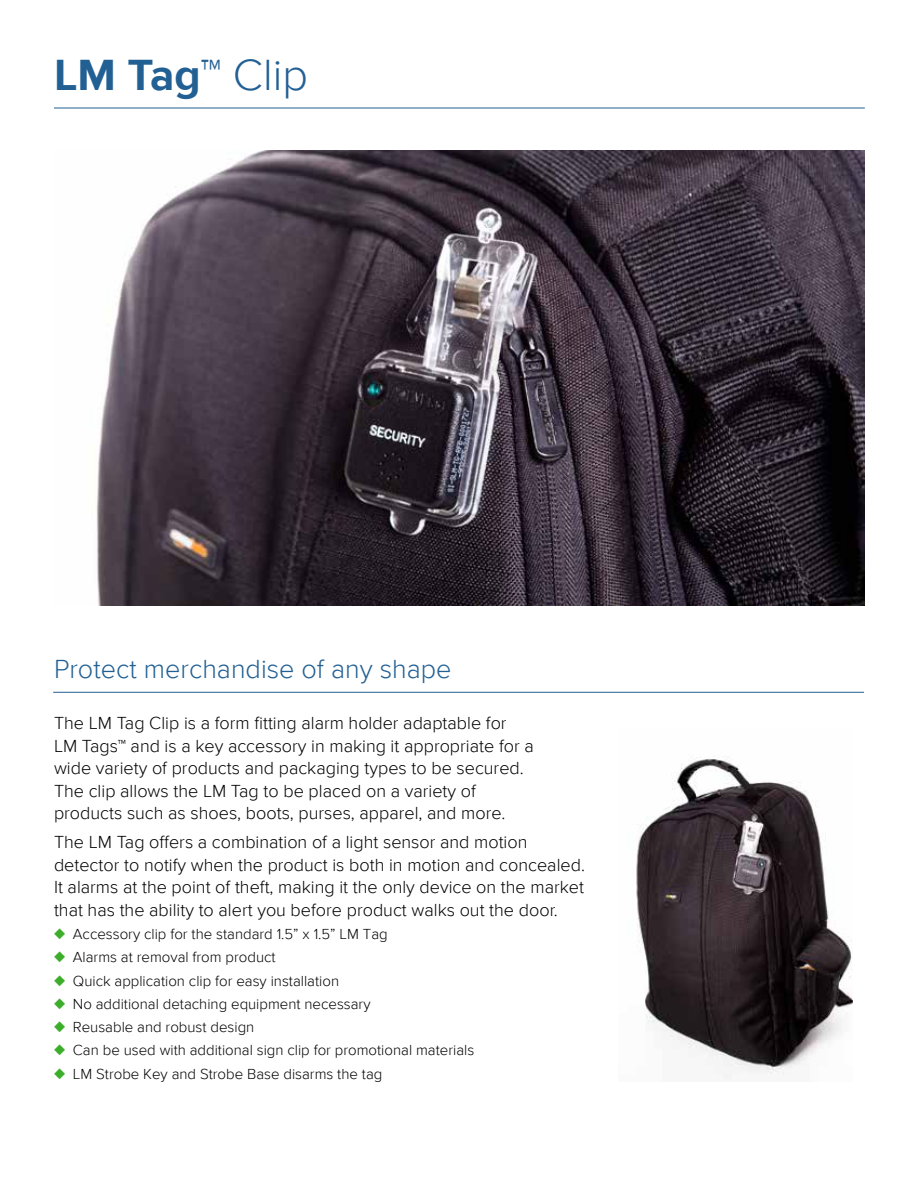
<style>
.page{position:relative;width:918px;height:1188px;background:#fff}
.page>*{position:absolute;margin:0;border:0;box-sizing:border-box;transform-origin:0 0}
.t1{font:700 45px "Proxima Nova";color:#226093}
.t2{font:300 27px "Proxima Nova";color:#226093}
.t3{font:300 18px/22.5px "Proxima Nova";color:#000}
.t4{font:300 15px "Proxima Nova";color:#000}
.s1{font-weight:300}
.s2{color:#3dae2b}
</style>
<div class="page">
<img style="left:96px;top:151px;width:769px;height:455px">
<hr style="left:53px;top:692px;width:811px;height:1px;background:#226093">
<hr style="left:54px;top:108px;width:811px;height:1px;background:#216092">
<img style="left:636px;top:757px;width:216px;height:321px">
<h1 class="t1" style="left:54px;top:49px;width:256px">LM Tag™ <span class="s1">Clip</span></h1>
<h2 class="t2" style="left:54px;top:654px;width:399px">Protect merchandise of any shape</h2>
<p class="t3" style="left:54px;top:712px;width:481px">The LM Tag Clip is a form fitting alarm holder adaptable for LM Tags™ and is a key accessory in making it appropriate for a wide variety of products and packaging types to be secured.<br>The clip allows the LM Tag to be placed on a variety of products such as shoes, boots, purses, apparel, and more.</p>
<p class="t3" style="left:54px;top:832px;width:532px">The LM Tag offers a combination of a light sensor and motion detector to notify when the product is both in motion and concealed.<br>It alarms at the point of theft, making it the only device on the market that has the ability to alert you before product walks out the door.</p>
<p class="t4" style="left:54px;top:925px;width:335px"><span class="s2">◆</span> Accessory clip for the standard 1.5” x 1.5” LM Tag</p>
<p class="t4" style="left:54px;top:949px;width:223px"><span class="s2">◆</span> Alarms at removal from product</p>
<p class="t4" style="left:54px;top:972px;width:287px"><span class="s2">◆</span> Quick application clip for easy installation</p>
<p class="t4" style="left:54px;top:995px;width:318px"><span class="s2">◆</span> No additional detaching equipment necessary</p>
<p class="t4" style="left:54px;top:1018px;width:202px"><span class="s2">◆</span> Reusable and robust design</p>
<p class="t4" style="left:54px;top:1042px;width:422px"><span class="s2">◆</span> Can be used with additional sign clip for promotional materials</p>
<p class="t4" style="left:54px;top:1065px;width:330px"><span class="s2">◆</span> LM Strobe Key and Strobe Base disarms the tag</p>
</div>
